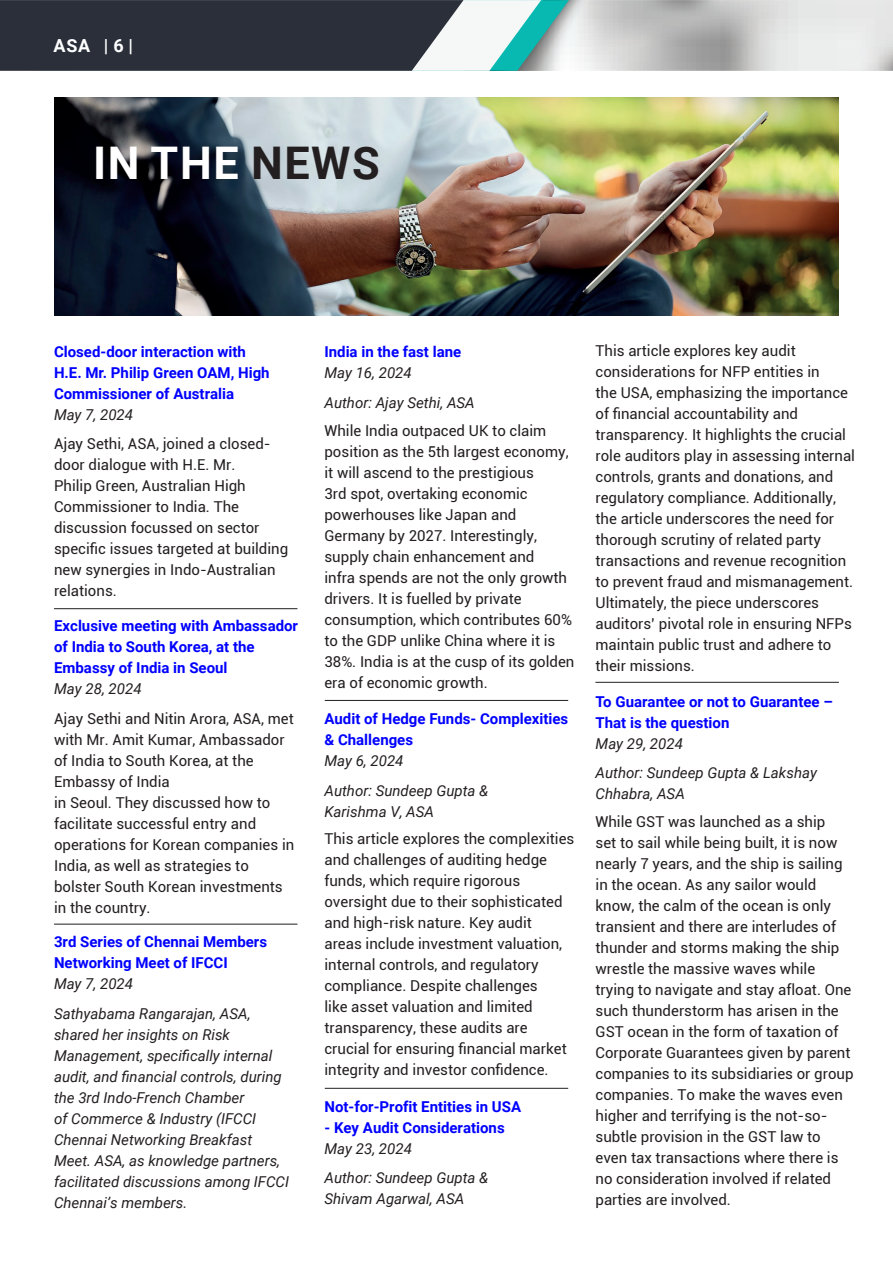
<style>
.page{position:relative;width:893px;height:1263px;background:#fff}
.page>*{position:absolute;margin:0;border:0;box-sizing:border-box;transform-origin:0 0}
.t1{font:700 45px "Roboto";letter-spacing:.035em;color:#fff}
.t2{font:700 18px "Roboto";color:#fff}
.t3{font:15px/21px "Roboto";color:#231f20}
.t4{font:italic 15px/21px "Roboto";color:#231f20}
.t5{font:700 15px/21px "Roboto";color:#00f}
.s1{color:#231f20}
</style>
<div class="page">
<svg style="left:0;top:0;width:893px;height:71px;background:#7b8489"></svg>
<img style="left:54px;top:97px;width:785px;height:219px">
<hr style="left:54px;top:608px;width:243px;height:1px;background:#231f20">
<hr style="left:325px;top:700px;width:243px;height:1px;background:#231f20">
<hr style="left:595px;top:682px;width:244px;height:1px;background:#231f20">
<hr style="left:325px;top:1088px;width:243px;height:1px;background:#231f20">
<hr style="left:54px;top:924px;width:243px;height:1px;background:#231f20">
<p class="t2" style="left:54px;top:33px;width:81px">ASA | 6 |</p>
<h1 class="t1" style="left:93px;top:131px;width:288px">IN THE <span class="s1">NEWS</span></h1>
<p class="t5" style="left:54px;top:340px;width:217px">Closed-door interaction with<br>H.E. Mr. Philip Green OAM, High<br>Commissioner of Australia</p>
<p class="t4" style="left:54px;top:403px;width:81px">May 7, 2024</p>
<p class="t3" style="left:54px;top:433px;width:236px">Ajay Sethi, ASA, joined a closed&shy;door dialogue with H.E. Mr.<br>Philip Green, Australian High<br>Commissioner to India. The discussion focussed on sector specific issues targeted at building new synergies in Indo-Australian relations.</p>
<p class="t5" style="left:54px;top:614px;width:245px">Exclusive meeting with Ambassador of India to South Korea, at the<br>Embassy of India in Seoul</p>
<p class="t4" style="left:54px;top:677px;width:89px">May 28, 2024</p>
<p class="t3" style="left:54px;top:707px;width:242px">Ajay Sethi and Nitin Arora, ASA, met with Mr. Amit Kumar, Ambassador of India to South Korea, at the<br>Embassy of India<br>in Seoul. They discussed how to facilitate successful entry and operations for Korean companies in<br>India, as well as strategies to bolster South Korean investments in the country.</p>
<p class="t5" style="left:54px;top:930px;width:215px">3rd Series of Chennai Members<br>Networking Meet of IFCCI</p>
<p class="t4" style="left:54px;top:968px;width:198px;line-height:29.7px">May 7, 2024<br>Sathyabama Rangarajan, ASA,</p>
<p class="t4" style="left:54px;top:1023px;width:237px">shared her insights on Risk<br>Management, specifically internal audit, and financial controls, during the 3rd Indo-French Chamber<br>of Commerce &amp; Industry (IFCCI<br>Chennai Networking Breakfast<br>Meet. ASA, as knowledge partners, facilitated discussions among IFCCI<br>Chennai’s members.</p>
<p class="t5" style="left:324px;top:341px;width:138px">India in the fast lane</p>
<p class="t4" style="left:324px;top:358px;width:152px;line-height:29.7px">May 16, 2024<br>Author: Ajay Sethi, ASA</p>
<p class="t3" style="left:324px;top:419px;width:251px">While India outpaced UK to claim position as the 5th largest economy, it will ascend to the prestigious<br>3rd spot, overtaking economic powerhouses like Japan and<br>Germany by 2027. Interestingly, supply chain enhancement and<br>infra spends are not the only growth drivers. It is fuelled by private consumption, which contributes 60% to the GDP unlike China where it is<br>38%. India is at the cusp of its golden era of economic growth.</p>
<p class="t5" style="left:324px;top:707px;width:245px">Audit of Hedge Funds- Complexities &amp; Challenges</p>
<p class="t4" style="left:324px;top:745px;width:165px;line-height:29.7px">May 6, 2024<br>Author: Sundeep Gupta &amp;</p>
<p class="t4" style="left:324px;top:800px;width:111px">Karishma V, ASA</p>
<p class="t3" style="left:324px;top:828px;width:251px">This article explores the complexities and challenges of auditing hedge funds, which require rigorous oversight due to their sophisticated and high-risk nature. Key audit<br>areas include investment valuation, internal controls, and regulatory compliance. Despite challenges<br>like asset valuation and limited transparency, these audits are crucial for ensuring financial market integrity and investor confidence.</p>
<p class="t5" style="left:324px;top:1095px;width:198px">Not-for-Profit Entities in USA</p>
<p class="t5" style="left:324px;top:1116px;width:182px">- Key Audit Considerations</p>
<p class="t4" style="left:324px;top:1133px;width:165px;line-height:29.7px">May 23, 2024<br>Author: Sundeep Gupta &amp;</p>
<p class="t4" style="left:324px;top:1188px;width:141px">Shivam Agarwal, ASA</p>
<p class="t3" style="left:595px;top:339px;width:261px">This article explores key audit considerations for NFP entities in<br>the USA, emphasizing the importance of financial accountability and transparency. It highlights the crucial role auditors play in assessing internal controls, grants and donations, and regulatory compliance. Additionally, the article underscores the need for thorough scrutiny of related party transactions and revenue recognition to prevent fraud and mismanagement.<br>Ultimately, the piece underscores auditors’ pivotal role in ensuring NFPs maintain public trust and adhere to their missions.</p>
<p class="t5" style="left:595px;top:690px;width:239px">To Guarantee or not to Guarantee –<br>That is the question</p>
<p class="t4" style="left:595px;top:728px;width:223px;line-height:29.7px">May 29, 2024<br>Author: Sundeep Gupta &amp; Lakshay</p>
<p class="t4" style="left:595px;top:783px;width:91px">Chhabra, ASA</p>
<p class="t3" style="left:595px;top:811px;width:260px">While GST was launched as a ship<br>set to sail while being built, it is now nearly 7 years, and the ship is sailing in the ocean. As any sailor would know, the calm of the ocean is only transient and there are interludes of thunder and storms making the ship wrestle the massive waves while trying to navigate and stay afloat. One such thunderstorm has arisen in the GST ocean in the form of taxation of Corporate Guarantees given by parent companies to its subsidiaries or group companies. To make the waves even higher and terrifying is the not-so&shy;subtle provision in the GST law to even tax transactions where there is no consideration involved if related parties are involved.</p>
</div>
